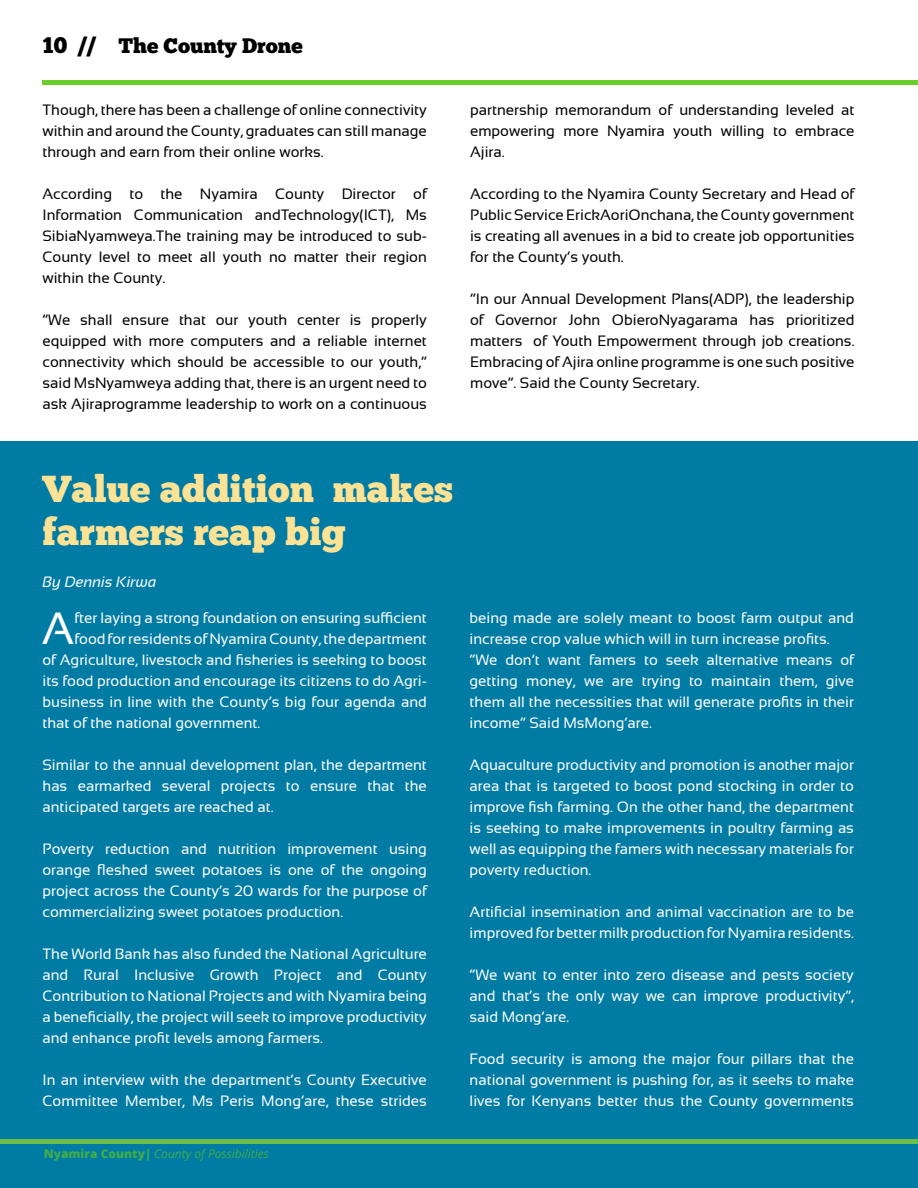
<style>
.page{position:relative;width:918px;height:1188px;background:#fff}
.page>*{position:absolute;margin:0;border:0;box-sizing:border-box;transform-origin:0 0}
.t1{font:45.15px "Sansation";color:#fff}
.t2{font:37.5px/42.8px "Chunk Five";color:#fce295}
.t3{font:21px "Chunk Five";color:#000}
.t4{font:15px/21px "Sansation";color:#fff;text-align:justify}
.t5{font:15px/21px "Sansation";color:#000;text-align:justify}
.t6{font:italic 15px "Sansation";color:#fff}
.t7{font:italic 12px "Open Sans";color:#41ad49}
.s1{font-size:22.5px}
.s2{font-weight:800;font-style:normal}
</style>
<div class="page">
<div style="left:0;top:442px;width:918px;height:746px;background:#007ba4"></div>
<hr style="left:917px;top:0;width:1px;height:1188px;background:#007ba4">
<hr style="left:43px;top:81px;width:875px;height:4px;background:#6bce2b">
<hr style="left:0;top:1140px;width:918px;height:4px;background:#6bbe46">
<h3 class="t3" style="left:43px;top:33px;width:262px"><span class="s1">10 //</span> The County Drone</h3>
<p class="t5" style="left:43px;top:100px;width:386px">Though, there has been a challenge of online connectivity within and around the County, graduates can still manage through and earn from their online works.</p>
<p class="t5" style="left:43px;top:184px;width:386px">According to the Nyamira County Director of Information Communication andTechnology(ICT), Ms SibiaNyamweya.The training may be introduced to sub-County level to meet all youth no matter their region within the County.</p>
<p class="t5" style="left:43px;top:310px;width:386px">“We shall ensure that our youth center is properly equipped with more computers and a reliable internet connectivity which should be accessible to our youth,” said MsNyamweya adding that, there is an urgent need to ask Ajiraprogramme leadership to work on a continuous</p>
<p class="t5" style="left:470px;top:100px;width:386px">partnership memorandum of understanding leveled at empowering more Nyamira youth willing to embrace Ajira.</p>
<p class="t5" style="left:470px;top:184px;width:386px">According to the Nyamira County Secretary and Head of Public Service ErickAoriOnchana, the County government is creating all avenues in a bid to create job opportunities for the County’s youth.</p>
<p class="t5" style="left:470px;top:289px;width:386px">“In our Annual Development Plans(ADP), the leadership of Governor John ObieroNyagarama has prioritized matters of Youth Empowerment through job creations.<br>Embracing of Ajira online programme is one such positive move”. Said the County Secretary.</p>
<h2 class="t2" style="left:43px;top:468px;width:412px">Value addition makes farmers reap big</h2>
<p class="t6" style="left:43px;top:573px;width:115px">By Dennis Kirwa</p>
<h1 class="t1" style="left:42px;top:603px;width:34px">A</h1>
<p class="t4" style="left:74px;top:607px;width:354px">fter laying a strong foundation on ensuring sufficient</p>
<p class="t4" style="left:74px;top:628px;width:354px">food for residents of Nyamira County, the department</p>
<p class="t4" style="left:43px;top:649px;width:386px">of Agriculture, livestock and fisheries is seeking to boost</p>
<p class="t4" style="left:43px;top:670px;width:386px">its food production and encourage its citizens to do Agri-</p>
<p class="t4" style="left:43px;top:691px;width:386px">business in line with the County’s big four agenda and</p>
<p class="t4" style="left:43px;top:712px;width:219px">that of the national government.</p>
<p class="t4" style="left:43px;top:754px;width:386px">Similar to the annual development plan, the department has earmarked several projects to ensure that the anticipated targets are reached at.</p>
<p class="t4" style="left:43px;top:838px;width:386px">Poverty reduction and nutrition improvement using orange fleshed sweet potatoes is one of the ongoing project across the County’s 20 wards for the purpose of commercializing sweet potatoes production.</p>
<p class="t4" style="left:43px;top:943px;width:386px">The World Bank has also funded the National Agriculture and Rural Inclusive Growth Project and County Contribution to National Projects and with Nyamira being a beneficially, the project will seek to improve productivity and enhance profit levels among farmers.</p>
<p class="t4" style="left:43px;top:1069px;width:386px">In an interview with the department’s County Executive<br>Committee Member, Ms Peris Mong’are, these strides</p>
<p class="t7" style="left:44px;top:1145px;width:227px"><span class="s2">Nyamira County|</span> County of Possibilities</p>
<p class="t4" style="left:470px;top:607px;width:386px;text-align:left">being made are solely meant to boost farm output and increase crop value which will in turn increase profits. “We don’t want famers to seek alternative means of getting money, we are trying to maintain them, give them all the necessities that will generate profits in their income” Said MsMong’are.</p>
<p class="t4" style="left:470px;top:754px;width:386px">Aquaculture productivity and promotion is another major area that is targeted to boost pond stocking in order to improve fish farming. On the other hand, the department is seeking to make improvements in poultry farming as well as equipping the famers with necessary materials for poverty reduction.</p>
<p class="t4" style="left:470px;top:901px;width:386px">Artificial insemination and animal vaccination are to be improved for better milk production for Nyamira residents.</p>
<p class="t4" style="left:470px;top:964px;width:386px">“We want to enter into zero disease and pests society and that’s the only way we can improve productivity”, said Mong’are.</p>
<p class="t4" style="left:470px;top:1048px;width:386px">Food security is among the major four pillars that the national government is pushing for, as it seeks to make lives for Kenyans better thus the County governments</p>
</div>
